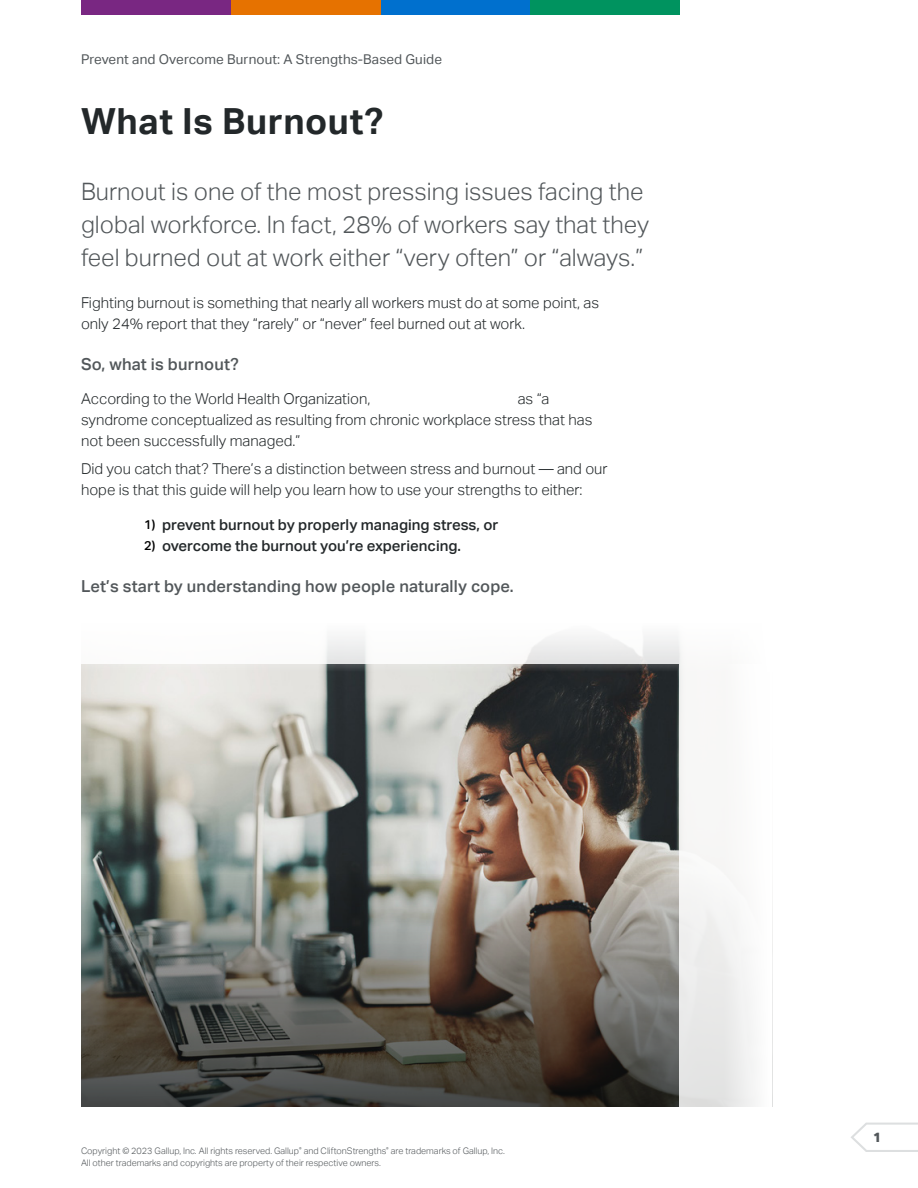
<style>
.page{position:relative;width:918px;height:1188px;background:#fff}
.page>*{position:absolute;margin:0;border:0;box-sizing:border-box;transform-origin:0 0}
.t1{font:700 36px "Aktiv Grotesk";letter-spacing:.015em;color:#23282a}
.t2{font:300 24px/33px "Aktiv Grotesk";color:#52575a}
.t3{font:500 16.5px "Aktiv Grotesk";letter-spacing:.01em;color:#52575a}
.t4{font:300 15px/21px "Aktiv Grotesk";color:#23282a}
.t5{font:500 15px "Aktiv Grotesk";color:#23282a}
.t6{font:13.5px "Aktiv Grotesk";letter-spacing:.01em;color:#52575a}
.t7{font:800 13.5px "Aktiv Grotesk";color:#52575a}
.t8{font:300 9px/11.9px "Aktiv Grotesk";color:#52575a}
.s1{font-size:12.75px;color:#000}
</style>
<div class="page">
<div style="left:81px;top:0;width:150px;height:14px;background:#792782"></div>
<div style="left:381px;top:0;width:150px;height:14px;background:#0070ce"></div>
<div style="left:231px;top:0;width:150px;height:14px;background:#e67200"></div>
<div style="left:531px;top:0;width:149px;height:14px;background:#00935f"></div>
<img style="left:81px;top:664px;width:598px;height:208px">
<svg style="left:81px;top:872px;width:598px;height:235px;background:#615e56"></svg>
<svg style="left:679px;top:664px;width:94px;height:443px;fill:#f7f7f6"></svg>
<svg style="left:851px;top:1123px;width:67px;height:29px"></svg>
<p class="t6" style="left:81px;top:51px;width:363px">Prevent and Overcome Burnout: A Strengths-Based Guide</p>
<h1 class="t1" style="left:81px;top:100px;width:304px">What Is Burnout?</h1>
<h2 class="t2" style="left:81px;top:176px;width:569px">Burnout is one of the most pressing issues facing the global workforce. In fact, 28% of workers say that they feel burned out at work either “very often” or “always.”</h2>
<p class="t4" style="left:81px;top:292px;width:520px">Fighting burnout is something that nearly all workers must do at some point, as only 24% report that they “rarely” or “never” feel burned out at work.</p>
<p class="t3" style="left:81px;top:355px;width:160px">So, what is burnout?</p>
<p class="t4" style="left:81px;top:389px;width:291px">According to the World Health Organization,</p>
<p class="t4" style="left:81px;top:389px;width:513px;text-indent:437px">as “a syndrome conceptualized as resulting from chronic workplace stress that has not been successfully managed.”</p>
<p class="t4" style="left:81px;top:459px;width:528px">Did you catch that? There’s a distinction between stress and burnout — and our hope is that this guide will help you learn how to use your strengths to either:</p>
<p class="t5" style="left:144px;top:516px;width:356px"><span class="s1">1)</span> prevent burnout by properly managing stress, or</p>
<p class="t5" style="left:144px;top:537px;width:318px"><span class="s1">2)</span> overcome the burnout you’re experiencing.</p>
<p class="t3" style="left:81px;top:577px;width:434px">Let’s start by understanding how people naturally cope.</p>
<p class="t8" style="left:81px;top:1145px;width:425px">Copyright © 2023 Gallup, Inc. All rights reserved. Gallup<sup>®</sup> and CliftonStrengths<sup>®</sup> are trademarks of Gallup, Inc.<br>All other trademarks and copyrights are property of their respective owners.</p>
<p class="t7" style="left:873px;top:1129px;width:9px">1</p>
</div>
